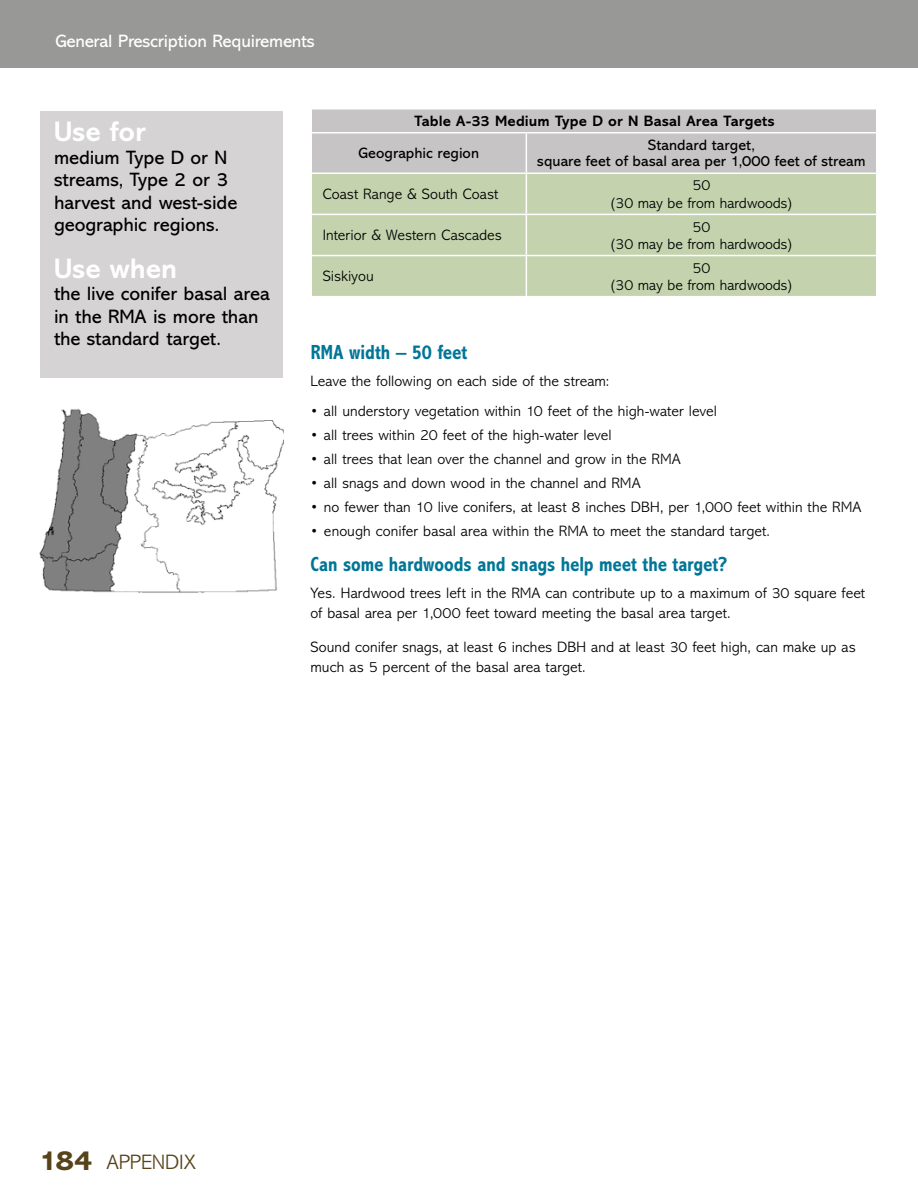
<style>
.page{position:relative;width:918px;height:1188px;background:#fff}
.page>*{position:absolute;margin:0;border:0;box-sizing:border-box;transform-origin:0 0}
.t1{font:700 28.5px "Abadi MT Std";letter-spacing:.005em;color:#fff}
.t2{font:300 21px "Abadi MT Std";letter-spacing:-.005em;color:#574319}
.t3{font:700 condensed 20.7px "Abadi MT Std";color:#007697}
.t4{font:19.5px/22.5px "Abadi MT Std";color:#000}
.t5{font:18px "Abadi MT Std";letter-spacing:-.01em;color:#fff}
.t6{font:300 15.15px/20.2px "Abadi MT Std";letter-spacing:.005em;color:#000}
.t7{font:15.15px/16.5px "Abadi MT Std";letter-spacing:.01em;color:#000;text-align:center}
.t8{font:700 15.15px "Abadi MT Std";letter-spacing:.005em;color:#000}
.t9{font:300 15px/17.2px "Abadi MT Std";color:#000;text-align:center}
.s1{font-weight:800;font-size:28.5px}
</style>
<div class="page">
<div style="left:0;top:0;width:918px;height:68px;background:#989897"></div>
<div style="left:40px;top:111px;width:244px;height:267px;background:#d5d3d3"></div>
<svg style="left:312px;top:110px;width:564px;height:104px;background:#c5cabb"></svg>
<div style="left:312px;top:215px;width:564px;height:81px;background:#c4d3ae"></div>
<hr style="left:310px;top:132px;width:216px;height:1px;background:#fff">
<hr style="left:526px;top:132px;width:352px;height:1px;background:#fff">
<hr style="left:526px;top:133px;width:1px;height:39px;background:#fff">
<hr style="left:310px;top:172px;width:216px;height:2px;background:#fff">
<hr style="left:526px;top:172px;width:352px;height:2px;background:#fff">
<hr style="left:526px;top:174px;width:1px;height:40px;background:#fff">
<hr style="left:526px;top:215px;width:1px;height:40px;background:#fff">
<hr style="left:310px;top:255px;width:216px;height:1px;background:#fff">
<hr style="left:526px;top:255px;width:352px;height:1px;background:#fff">
<hr style="left:526px;top:256px;width:1px;height:40px;background:#fff">
<img style="left:39px;top:409px;width:245px;height:184px">
<p class="t5" style="left:56px;top:31px;width:261px">General Prescription Requirements</p>
<h1 class="t1" style="left:54px;top:115px;width:94px">Use for</h1>
<p class="t4" style="left:54px;top:146px;width:185px">medium Type D or N streams, Type 2 or 3 harvest and west-side geographic regions.</p>
<h1 class="t1" style="left:54px;top:252px;width:125px">Use when</h1>
<p class="t4" style="left:54px;top:283px;width:217px">the live conifer basal area in the RMA is more than the standard target.</p>
<p class="t8" style="left:414px;top:112px;width:362px">Table A-33 Medium Type D or N Basal Area Targets</p>
<p class="t7" style="left:359px;top:145px;width:122px">Geographic region</p>
<p class="t7" style="left:537px;top:137px;width:330px">Standard target,<br>square feet of basal area per 1,000 feet of stream</p>
<p class="t6" style="left:323px;top:184px;width:177px">Coast Range &amp; South Coast</p>
<p class="t9" style="left:610px;top:177px;width:185px">50<br>(30 may be from hardwoods)</p>
<p class="t6" style="left:323px;top:225px;width:180px">Interior &amp; Western Cascades</p>
<p class="t9" style="left:610px;top:218px;width:185px">50<br>(30 may be from hardwoods)</p>
<p class="t6" style="left:323px;top:266px;width:52px">Siskiyou</p>
<p class="t9" style="left:610px;top:259px;width:185px">50<br>(30 may be from hardwoods)</p>
<h3 class="t3" style="left:310px;top:340px;width:158px">RMA width – 50 feet</h3>
<p class="t6" style="left:310px;top:371px;width:300px">Leave the following on each side of the stream:</p>
<p class="t6" style="left:310px;top:401px;width:408px">• all understory vegetation within 10 feet of the high-water level</p>
<p class="t6" style="left:310px;top:425px;width:303px">• all trees within 20 feet of the high-water level</p>
<p class="t6" style="left:310px;top:449px;width:372px">• all trees that lean over the channel and grow in the RMA</p>
<p class="t6" style="left:310px;top:473px;width:332px">• all snags and down wood in the channel and RMA</p>
<p class="t6" style="left:310px;top:497px;width:552px">• no fewer than 10 live conifers, at least 8 inches DBH, per 1,000 feet within the RMA</p>
<p class="t6" style="left:310px;top:521px;width:461px">• enough conifer basal area within the RMA to meet the standard target.</p>
<h3 class="t3" style="left:310px;top:552px;width:418px">Can some hardwoods and snags help meet the target?</h3>
<p class="t6" style="left:310px;top:583px;width:556px">Yes. Hardwood trees left in the RMA can contribute up to a maximum of 30 square feet of basal area per 1,000 feet toward meeting the basal area target.</p>
<p class="t6" style="left:310px;top:637px;width:547px">Sound conifer snags, at least 6 inches DBH and at least 30 feet high, can make up as much as 5 percent of the basal area target.</p>
<h2 class="t2" style="left:39px;top:1151px;width:159px"><span class="s1">184</span> APPENDIX</h2>
</div>
